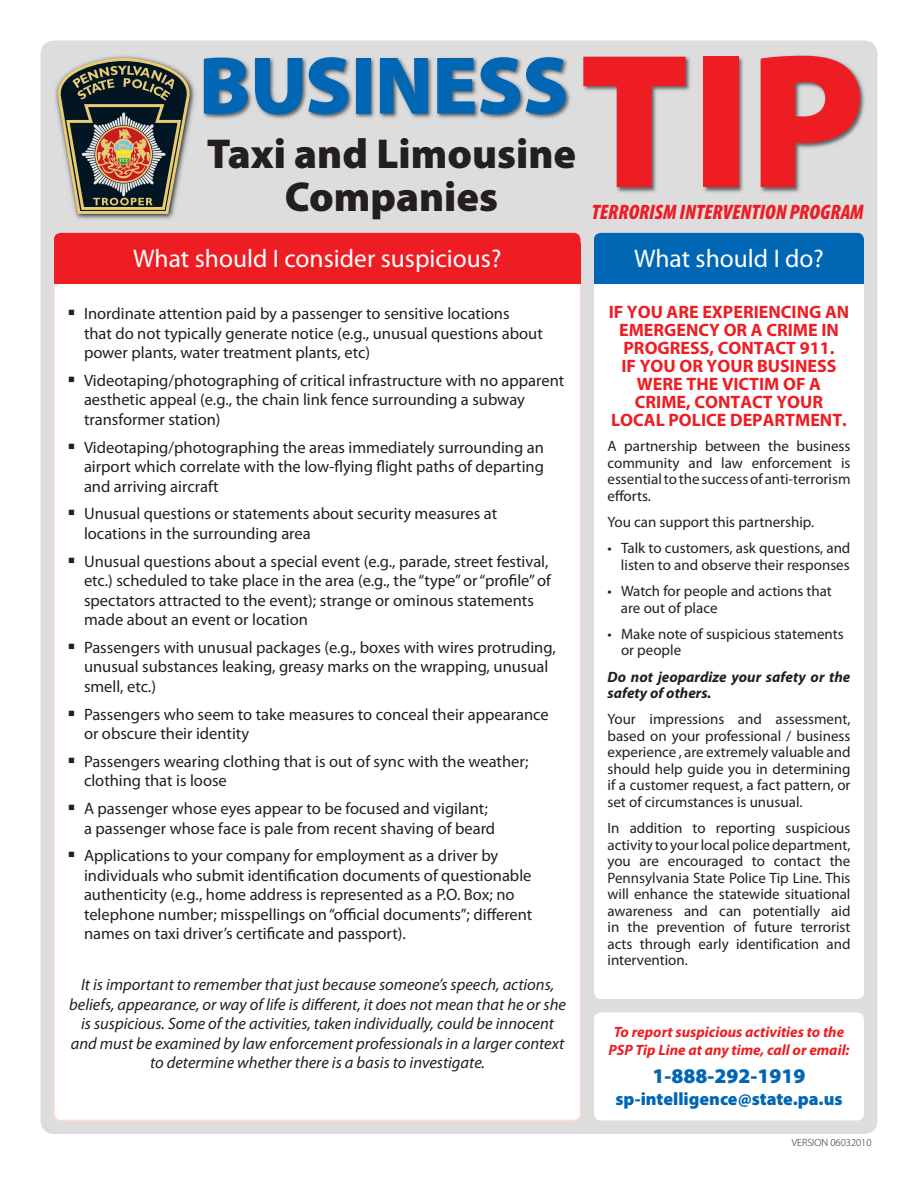
<style>
.page{position:relative;width:918px;height:1188px;background:#fff}
.page>*{position:absolute;margin:0;border:0;box-sizing:border-box;transform-origin:0 0}
.t1{font:900 193.5px "Myriad Pro";color:#ee1d23}
.t2{font:900 82.5px "Myriad Pro";letter-spacing:-.01em;color:#0166b3}
.t3{font:900 42px/43.5px "Myriad Pro";color:#231f20;text-align:center}
.t4{font:25.5px "Myriad Pro";color:#fff}
.t5{font:italic 900 condensed 21px "Myriad Pro";color:#ee1d23}
.t6{font:900 21px "Myriad Pro";color:#0166b3}
.t7{font:700 18px/18px "Myriad Pro";color:#ee1d23;text-align:center}
.t8{font:900 18px "Myriad Pro";color:#0166b3}
.t9{font:16.5px/19.5px "Myriad Pro";color:#231f20}
.t10{font:italic 16.5px/19.5px "Myriad Pro";color:#231f20;text-align:center}
.t11{font:15px/16.5px "Myriad Pro";color:#231f20;text-align:justify}
.t12{font:italic 700 15px/18px "Myriad Pro";color:#ee1d23;text-align:center}
.t13{font:italic 700 15px/16.5px "Myriad Pro";color:#231f20}
.t14{font:300 10.5px "Myriad Pro";color:#231f20}
</style>
<div class="page">
<div style="left:40px;top:40px;width:838px;height:1094px;background:#dedddd;border-radius:14px"></div>
<div style="left:54px;top:256px;width:527px;height:864px;background:#fff;border-radius:7px"></div>
<img style="left:55px;top:56px;width:140px;height:163px">
<svg style="left:58px;top:58px;width:132px;height:156px;background:#746d5e"></svg>
<img style="left:203px;top:55px;width:662px;height:138px">
<div style="left:594px;top:1012px;width:270px;height:108px;background:#fff;border-radius:7px"></div>
<div style="left:594px;top:256px;width:270px;height:743px;background:#fff;border-radius:7px"></div>
<div style="left:54px;top:233px;width:527px;height:33px;background:#ee1d23;border-radius:7px"></div>
<div style="left:594px;top:233px;width:270px;height:33px;background:#0166b3;border-radius:7px"></div>
<div style="left:594px;top:243px;width:270px;height:41px;background:#0166b3"></div>
<div style="left:54px;top:243px;width:527px;height:41px;background:#ee1d23"></div>
<h2 class="t2" style="left:199px;top:39px;width:371px">BUSINESS</h2>
<h1 class="t1" style="left:579px;top:12px;width:287px">TIP</h1>
<h3 class="t3" style="left:207px;top:133px;width:371px">Taxi and Limousine<br>Companies</h3>
<p class="t5" style="left:592px;top:201px;width:273px">TERRORISM INTERVENTION PROGRAM</p>
<h3 class="t4" style="left:133px;top:245px;width:370px">What should I consider suspicious?</h3>
<h3 class="t4" style="left:634px;top:245px;width:191px">What should I do?</h3>
<p class="t9" style="left:84px;top:304px;width:460px;text-indent:-16px">▪ Inordinate attention paid by a passenger to sensitive locations<br>that do not typically generate notice (e.g., unusual questions about power plants, water treatment plants, etc)</p>
<p class="t9" style="left:84px;top:371px;width:482px;text-indent:-16px">▪ Videotaping/photographing of critical infrastructure with no apparent aesthetic appeal (e.g., the chain link fence surrounding a subway transformer station)</p>
<p class="t9" style="left:84px;top:438px;width:461px;text-align:justify;text-indent:-16px">▪ Videotaping/photographing the areas immediately surrounding an airport which correlate with the low-flying flight paths of departing and arriving aircraft</p>
<p class="t9" style="left:84px;top:504px;width:415px;text-indent:-16px">▪ Unusual questions or statements about security measures at locations in the surrounding area</p>
<p class="t9" style="left:84px;top:552px;width:468px;text-indent:-16px">▪ Unusual questions about a special event (e.g., parade, street festival, etc.) scheduled to take place in the area (e.g., the “type” or “profile” of spectators attracted to the event); strange or ominous statements made about an event or location</p>
<p class="t9" style="left:84px;top:638px;width:473px;text-indent:-16px">▪ Passengers with unusual packages (e.g., boxes with wires protruding, unusual substances leaking, greasy marks on the wrapping, unusual smell, etc.)</p>
<p class="t9" style="left:84px;top:705px;width:466px;text-indent:-16px">▪ Passengers who seem to take measures to conceal their appearance or obscure their identity</p>
<p class="t9" style="left:84px;top:752px;width:446px;text-indent:-16px">▪ Passengers wearing clothing that is out of sync with the weather; clothing that is loose</p>
<p class="t9" style="left:84px;top:799px;width:413px;text-indent:-16px">▪ A passenger whose eyes appear to be focused and vigilant; a passenger whose face is pale from recent shaving of beard</p>
<p class="t9" style="left:84px;top:846px;width:450px;text-indent:-16px">▪ Applications to your company for employment as a driver by individuals who submit identification documents of questionable authenticity (e.g., home address is represented as a P.O. Box; no telephone number; misspellings on “official documents”; different names on taxi driver’s certificate and passport).</p>
<p class="t10" style="left:69px;top:976px;width:498px">It is important to remember that just because someone’s speech, actions, beliefs, appearance, or way of life is different, it does not mean that he or she is suspicious. Some of the activities, taken individually, could be innocent and must be examined by law enforcement professionals in a larger context to determine whether there is a basis to investigate.</p>
<p class="t7" style="left:609px;top:303px;width:242px">IF YOU ARE EXPERIENCING AN<br>EMERGENCY OR A CRIME IN<br>PROGRESS, CONTACT 911.<br>IF YOU OR YOUR BUSINESS<br>WERE THE VICTIM OF A<br>CRIME, CONTACT YOUR<br>LOCAL POLICE DEPARTMENT.</p>
<p class="t11" style="left:608px;top:439px;width:245px">A partnership between the business community and law enforcement is essential to the success of anti-terrorism efforts.</p>
<p class="t11" style="left:608px;top:514px;width:208px">You can support this partnership.</p>
<p class="t11" style="left:608px;top:540px;width:244px;text-align:right">• Talk to customers, ask questions, and listen to and observe their responses</p>
<p class="t11" style="left:621px;top:583px;width:212px;text-indent:-13px">• Watch for people and actions that are out of place</p>
<p class="t11" style="left:621px;top:626px;width:224px;text-indent:-14px">• Make note of suspicious statements or people</p>
<p class="t13" style="left:608px;top:669px;width:245px">Do not jeopardize your safety or the safety of others.</p>
<p class="t11" style="left:608px;top:711px;width:245px">Your impressions and assessment, based on your professional / business experience , are extremely valuable and should help guide you in determining if a customer request, a fact pattern, or set of circumstances is unusual.</p>
<p class="t11" style="left:608px;top:820px;width:245px">In addition to reporting suspicious activity to your local police department, you are encouraged to contact the Pennsylvania State Police Tip Line. This will enhance the statewide situational awareness and can potentially aid in the prevention of future terrorist acts through early identification and intervention.</p>
<p class="t12" style="left:608px;top:1023px;width:243px">To report suspicious activities to the<br>PSP Tip Line at any time, call or email:</p>
<p class="t6" style="left:652px;top:1064px;width:155px">1-888-292-1919</p>
<p class="t8" style="left:615px;top:1088px;width:229px">sp-intelligence@state.pa.us</p>
<p class="t14" style="left:792px;top:1137px;width:81px">VERSION 06032010</p>
</div>
